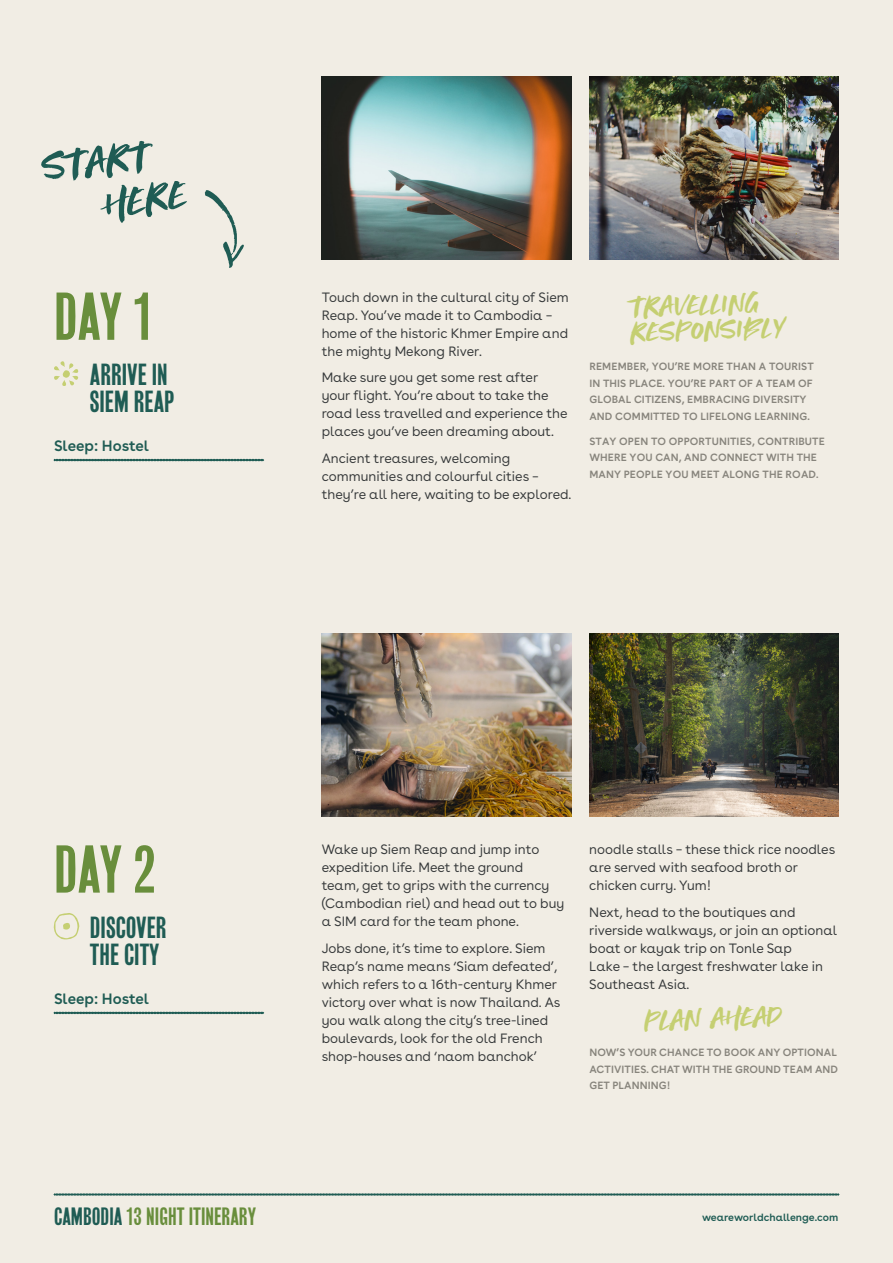
<style>
.page{position:relative;width:893px;height:1263px;background:#f1ede4}
.page>*{position:absolute;margin:0;border:0;box-sizing:border-box;transform-origin:0 0}
.DAYS{font:63px "Girott";letter-spacing:-.01em;color:#698e3c}
.t1{font:48px "Hot Mess";color:#1f5c54}
.t2{font:33px/25.5px "Hot Mess";color:#c5cf72}
.LOCATION{font:28.5px/27px "Girott";color:#1f5c54}
.t3{font:23.4px "Girott";color:#698e3c}
.Activity_List{font:600 15px "Buenos Aires";color:#1f5c54}
.Body_Bullet{font:13.5px/18px "Buenos Aires";color:#353839}
.t4{font:600 10.5px/16.5px "Buenos Aires";letter-spacing:.01em;color:#87847c}
.t5{font:600 10.5px "Buenos Aires";color:#1f5c54}
.s1{color:#1f5c54}
</style>
<div class="page">
<svg style="left:54px;top:1194px;width:785px;height:1px"></svg>
<svg style="left:54px;top:459px;width:210px;height:2px"></svg>
<svg style="left:54px;top:361px;width:24px;height:25px"></svg>
<svg style="left:54px;top:1012px;width:210px;height:2px"></svg>
<svg style="left:54px;top:913px;width:25px;height:26px"></svg>
<svg style="left:205px;top:190px;width:39px;height:78px"></svg>
<img style="left:322px;top:77px;width:249px;height:182px">
<img style="left:589px;top:77px;width:250px;height:182px">
<img style="left:322px;top:634px;width:249px;height:182px">
<img style="left:589px;top:634px;width:250px;height:182px">
<p class="t1" style="left:39px;top:140px;width:110px;rotate:-6deg">START</p>
<p class="t1" style="left:100px;top:178px;width:84px;rotate:-8deg">HERE</p>
<p class="DAYS" style="left:54px;top:281px;width:100px">DAY 1</p>
<p class="LOCATION" style="left:90px;top:361px;width:79px">ARRIVE IN</p>
<p class="LOCATION" style="left:90px;top:388px;width:86px">SIEM REAP</p>
<p class="Activity_List" style="left:54px;top:433px;width:97px">Sleep: Hostel</p>
<p class="Body_Bullet" style="left:322px;top:287px;width:249px">Touch down in the cultural city of Siem Reap. You’ve made it to Cambodia – home of the historic Khmer Empire and the mighty Mekong River.</p>
<p class="Body_Bullet" style="left:322px;top:367px;width:247px">Make sure you get some rest after your flight. You’re about to take the road less travelled and experience the places you’ve been dreaming about.</p>
<p class="Body_Bullet" style="left:322px;top:448px;width:251px">Ancient treasures, welcoming communities and colourful cities – they’re all here, waiting to be explored.</p>
<p class="t2" style="left:629px;top:294px;width:157px;rotate:-2deg">TRAVELLING<br>RESPONSIBLY</p>
<p class="t4" style="left:589px;top:357px;width:226px">REMEMBER, YOU’RE MORE THAN A TOURIST</p>
<p class="t4" style="left:589px;top:374px;width:225px">IN THIS PLACE. YOU’RE PART OF A TEAM OF</p>
<p class="t4" style="left:589px;top:390px;width:219px">GLOBAL CITIZENS, EMBRACING DIVERSITY</p>
<p class="t4" style="left:589px;top:407px;width:222px">AND COMMITTED TO LIFELONG LEARNING.</p>
<p class="t4" style="left:589px;top:432px;width:237px">STAY OPEN TO OPPORTUNITIES, CONTRIBUTE</p>
<p class="t4" style="left:589px;top:448px;width:229px">WHERE YOU CAN, AND CONNECT WITH THE</p>
<p class="t4" style="left:589px;top:465px;width:231px">MANY PEOPLE YOU MEET ALONG THE ROAD.</p>
<p class="DAYS" style="left:54px;top:834px;width:104px">DAY 2</p>
<p class="LOCATION" style="left:90px;top:914px;width:78px">DISCOVER<br>THE CITY</p>
<p class="Activity_List" style="left:54px;top:986px;width:97px">Sleep: Hostel</p>
<p class="Body_Bullet" style="left:322px;top:839px;width:244px">Wake up Siem Reap and jump into expedition life. Meet the ground<br>team, get to grips with the currency (Cambodian riel) and head out to buy a SIM card for the team phone.</p>
<p class="Body_Bullet" style="left:322px;top:938px;width:240px">Jobs done, it’s time to explore. Siem Reap’s name means ‘Siam defeated’, which refers to a 16th-century Khmer victory over what is now Thailand. As you walk along the city’s tree-lined boulevards, look for the old French shop-houses and ‘naom banchok’</p>
<p class="Body_Bullet" style="left:589px;top:839px;width:247px">noodle stalls – these thick rice noodles are served with seafood broth or chicken curry. Yum!</p>
<p class="Body_Bullet" style="left:589px;top:902px;width:249px">Next, head to the boutiques and riverside walkways, or join an optional boat or kayak trip on Tonle Sap<br>Lake – the largest freshwater lake in<br>Southeast Asia.</p>
<p class="t2" style="left:643px;top:1008px;width:140px;rotate:-2deg">PLAN AHEAD</p>
<p class="t4" style="left:589px;top:1043px;width:250px">NOW’S YOUR CHANCE TO BOOK ANY OPTIONAL<br>ACTIVITIES. CHAT WITH THE GROUND TEAM AND<br>GET PLANNING!</p>
<h3 class="t3" style="left:54px;top:1203px;width:204px"><span class="s1">CAMBODIA</span> 13 NIGHT ITINERARY</h3>
<p class="t5" style="left:702px;top:1209px;width:138px">weareworldchallenge.com</p>
</div>
